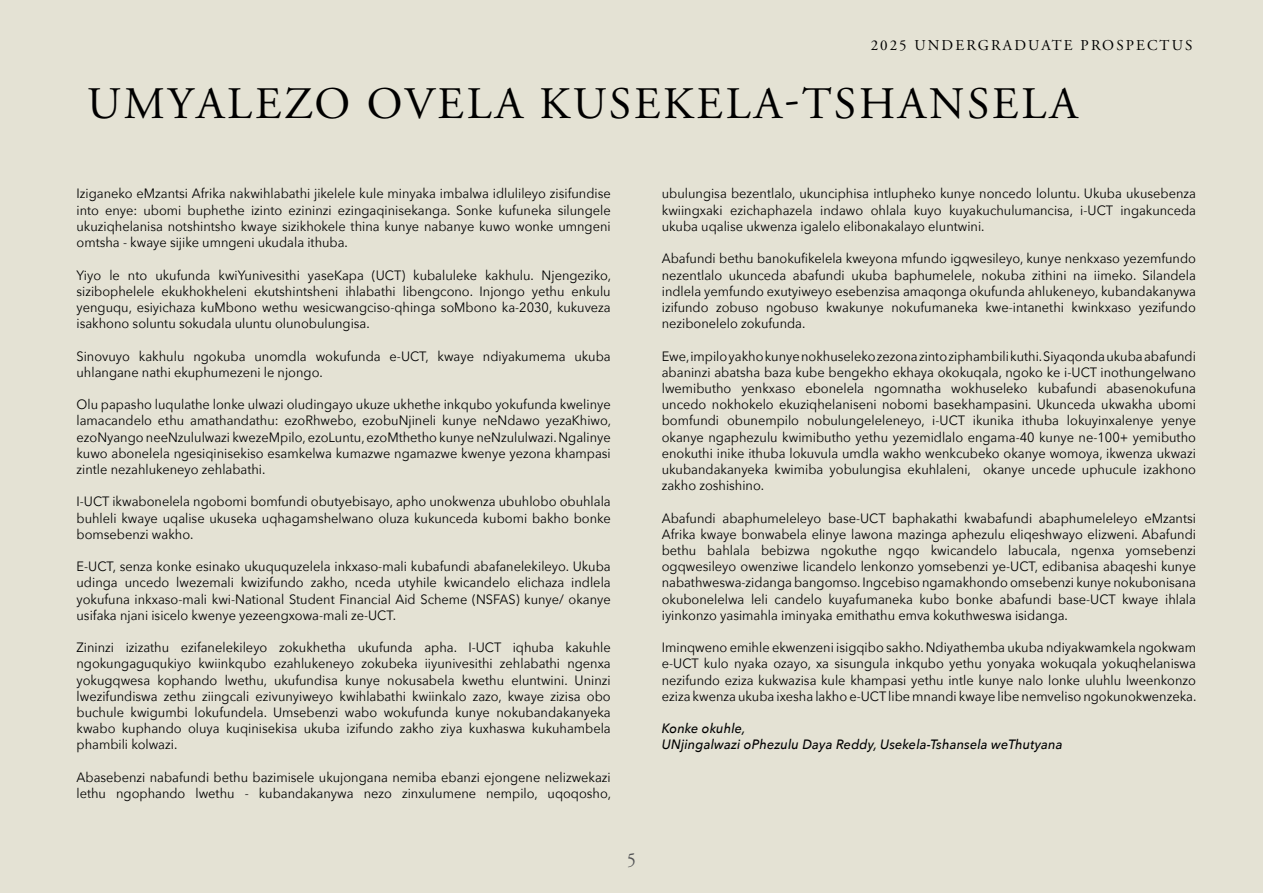
<style>
.page{position:relative;width:1263px;height:893px;background:#e4e2d4}
.page>*{position:absolute;margin:0;border:0;box-sizing:border-box;transform-origin:0 0}
.t1{font:45px "Adobe Garamond Pro";letter-spacing:.065em;color:#000}
.t2{font:19.5px "Adobe Garamond Pro";color:#515254;scale:.9 1}
.t3{font:15px "Adobe Garamond Pro";letter-spacing:.145em;color:#000}
.t4{font:13.5px/16.2px "Avenir Next";color:#000;text-align:justify;scale:.95 1}
.t5{font:italic 500 13.5px/16.2px "Avenir Next";letter-spacing:.01em;color:#000;scale:.95 1}
</style>
<div class="page">
<p class="t3" style="left:871px;top:36px;width:323px">2025 UNDERGRADUATE PROSPECTUS</p>
<h1 class="t1" style="left:87px;top:76px;width:992px">UMYALEZO OVELA KUSEKELA-TSHANSELA</h1>
<p class="t4" style="left:77px;top:185px;width:564px">Iziganeko eMzantsi Afrika nakwihlabathi jikelele kule minyaka imbalwa idlulileyo zisifundise into enye: ubomi buphethe izinto ezininzi ezingaqinisekanga. Sonke kufuneka silungele ukuziqhelanisa notshintsho kwaye sizikhokele thina kunye nabanye kuwo wonke umngeni omtsha - kwaye sijike umngeni ukudala ithuba.</p>
<p class="t4" style="left:77px;top:266px;width:564px">Yiyo le nto ukufunda kwiYunivesithi yaseKapa (UCT) kubaluleke kakhulu. Njengeziko, sizibophelele ekukhokheleni ekutshintsheni ihlabathi libengcono. Injongo yethu enkulu yenguqu, esiyichaza kuMbono wethu wesicwangciso-qhinga soMbono ka-2030, kukuveza isakhono soluntu sokudala uluntu olunobulungisa.</p>
<p class="t4" style="left:77px;top:347px;width:564px">Sinovuyo kakhulu ngokuba unomdla wokufunda e-UCT, kwaye ndiyakumema ukuba uhlangane nathi ekuphumezeni le njongo.</p>
<p class="t4" style="left:77px;top:396px;width:564px">Olu papasho luqulathe lonke ulwazi oludingayo ukuze ukhethe inkqubo yokufunda kwelinye lamacandelo ethu amathandathu: ezoRhwebo, ezobuNjineli kunye neNdawo yezaKhiwo, ezoNyango neeNzululwazi kwezeMpilo, ezoLuntu, ezoMthetho kunye neNzululwazi. Ngalinye kuwo abonelela ngesiqinisekiso esamkelwa kumazwe ngamazwe kwenye yezona khampasi zintle nezahlukeneyo zehlabathi.</p>
<p class="t4" style="left:77px;top:493px;width:564px">I-UCT ikwabonelela ngobomi bomfundi obutyebisayo, apho unokwenza ubuhlobo obuhlala buhleli kwaye uqalise ukuseka uqhagamshelwano oluza kukunceda kubomi bakho bonke bomsebenzi wakho.</p>
<p class="t4" style="left:77px;top:558px;width:564px">E-UCT, senza konke esinako ukuququzelela inkxaso-mali kubafundi abafanelekileyo. Ukuba udinga uncedo lwezemali kwizifundo zakho, nceda utyhile kwicandelo elichaza indlela yokufuna inkxaso-mali kwi-National Student Financial Aid Scheme (NSFAS) kunye/ okanye usifaka njani isicelo kwenye yezeengxowa-mali ze-UCT.</p>
<p class="t4" style="left:77px;top:639px;width:564px">Zininzi izizathu ezifanelekileyo zokukhetha ukufunda apha. I-UCT iqhuba kakuhle ngokungaguqukiyo kwiinkqubo ezahlukeneyo zokubeka iiyunivesithi zehlabathi ngenxa yokugqwesa kophando lwethu, ukufundisa kunye nokusabela kwethu eluntwini. Uninzi lwezifundiswa zethu ziingcali ezivunyiweyo kwihlabathi kwiinkalo zazo, kwaye zizisa obo buchule kwigumbi lokufundela. Umsebenzi wabo wokufunda kunye nokubandakanyeka kwabo kuphando oluya kuqinisekisa ukuba izifundo zakho ziya kuxhaswa kukuhambela phambili kolwazi.</p>
<p class="t4" style="left:77px;top:768px;width:564px">Abasebenzi nabafundi bethu bazimisele ukujongana nemiba ebanzi ejongene nelizwekazi lethu ngophando lwethu - kubandakanywa nezo zinxulumene nempilo, uqoqosho,</p>
<h2 class="t2" style="left:627px;top:848px;width:11px">5</h2>
<p class="t4" style="left:662px;top:185px;width:564px">ubulungisa bezentlalo, ukunciphisa intlupheko kunye noncedo loluntu. Ukuba ukusebenza kwiingxaki ezichaphazela indawo ohlala kuyo kuyakuchulumancisa, i-UCT ingakunceda ukuba uqalise ukwenza igalelo elibonakalayo eluntwini.</p>
<p class="t4" style="left:662px;top:250px;width:564px">Abafundi bethu banokufikelela kweyona mfundo igqwesileyo, kunye nenkxaso yezemfundo nezentlalo ukunceda abafundi ukuba baphumelele, nokuba zithini na iimeko. Silandela indlela yemfundo exutyiweyo esebenzisa amaqonga okufunda ahlukeneyo, kubandakanywa izifundo zobuso ngobuso kwakunye nokufumaneka kwe-intanethi kwinkxaso yezifundo nezibonelelo zokufunda.</p>
<p class="t4" style="left:662px;top:347px;width:564px">Ewe, impilo yakho kunye nokhuseleko zezona zinto ziphambili kuthi. Siyaqonda ukuba abafundi abaninzi abatsha baza kube bengekho ekhaya okokuqala, ngoko ke i-UCT inothungelwano lwemibutho yenkxaso ebonelela ngomnatha wokhuseleko kubafundi abasenokufuna uncedo nokhokelo ekuziqhelaniseni nobomi basekhampasini. Ukunceda ukwakha ubomi bomfundi obunempilo nobulungeleleneyo, i-UCT ikunika ithuba lokuyinxalenye yenye okanye ngaphezulu kwimibutho yethu yezemidlalo engama-40 kunye ne-100+ yemibutho enokuthi inike ithuba lokuvula umdla wakho wenkcubeko okanye womoya, ikwenza ukwazi ukubandakanyeka kwimiba yobulungisa ekuhlaleni, okanye uncede uphucule izakhono zakho zoshishino.</p>
<p class="t4" style="left:662px;top:509px;width:564px">Abafundi abaphumeleleyo base-UCT baphakathi kwabafundi abaphumeleleyo eMzantsi Afrika kwaye bonwabela elinye lawona mazinga aphezulu eliqeshwayo elizweni. Abafundi bethu bahlala bebizwa ngokuthe ngqo kwicandelo labucala, ngenxa yomsebenzi ogqwesileyo owenziwe licandelo lenkonzo yomsebenzi ye-UCT, edibanisa abaqeshi kunye nabathweswa-zidanga bangomso. Ingcebiso ngamakhondo omsebenzi kunye nokubonisana okubonelelwa leli candelo kuyafumaneka kubo bonke abafundi base-UCT kwaye ihlala iyinkonzo yasimahla iminyaka emithathu emva kokuthweswa isidanga.</p>
<p class="t4" style="left:662px;top:639px;width:564px">Iminqweno emihle ekwenzeni isigqibo sakho. Ndiyathemba ukuba ndiyakwamkela ngokwam e-UCT kulo nyaka ozayo, xa sisungula inkqubo yethu yonyaka wokuqala yokuqhelaniswa nezifundo eziza kukwazisa kule khampasi yethu intle kunye nalo lonke uluhlu lweenkonzo eziza kwenza ukuba ixesha lakho e-UCT libe mnandi kwaye libe nemveliso ngokunokwenzeka.</p>
<p class="t5" style="left:662px;top:720px;width:423px">Konke okuhle,<br>UNjingalwazi oPhezulu Daya Reddy, Usekela-Tshansela weThutyana</p>
</div>
